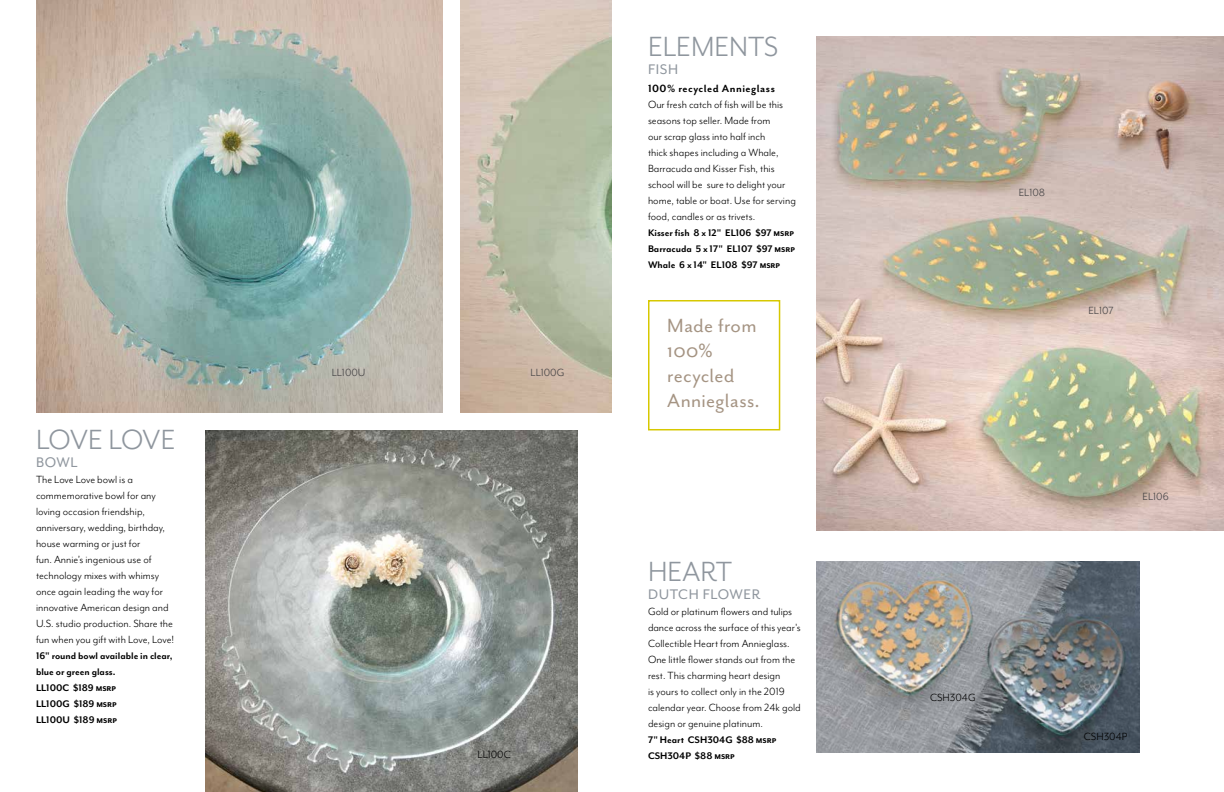
<style>
.page{position:relative;width:1224px;height:792px;background:#fff}
.page>*{position:absolute;margin:0;border:0;box-sizing:border-box;transform-origin:0 0}
.t1{font:32px "Mr Eaves San OT";color:#8f969e}
.t2{font:32px "Mr Eaves San OT";letter-spacing:-.03em;color:#8f969e}
.t3{font:22px/25px "Mr Eaves San OT";letter-spacing:.01em;color:#a59483}
.t4{font:16px "Mr Eaves San OT";letter-spacing:.04em;color:#8f969e}
.t5{font:12px/16px "Mr Eaves Mod OT";color:#000}
.t6{font:12px "Mr Eaves San OT";color:#414042}
.t7{font:700 12px "Mr Eaves San OT";letter-spacing:.04em;color:#000}
.t8{font:12px "Mr Eaves San OT";color:#000}
.t9{font:700 11px/16px "Mr Eaves Mod OT";color:#000}
</style>
<div class="page">
<img style="left:816px;top:36px;width:408px;height:494px">
<img style="left:36px;top:0;width:406px;height:413px">
<img style="left:205px;top:430px;width:372px;height:362px">
<img style="left:816px;top:561px;width:324px;height:192px">
<img style="left:460px;top:0;width:152px;height:412px">
<div style="left:648px;top:300px;width:132px;height:130px;border:2px solid #d7c800"></div>
<h1 class="t2" style="left:36px;top:422px;width:141px">LOVE LOVE</h1>
<h3 class="t4" style="left:36px;top:453px;width:43px">BOWL</h3>
<p class="t5" style="left:36px;top:471px;width:140px">The Love Love bowl is a commemorative bowl for any loving occasion friendship, anniversary, wedding, birthday, house warming or just for<br>fun. Annie’s ingenious use of technology mixes with whimsy once again leading the way for innovative American design and<br>U.S. studio production. Share the fun when you gift with Love, Love!</p>
<p class="t9" style="left:36px;top:647px;width:138px">16" round bowl available in clear, blue or green glass.<br>LL100C $189 MSRP<br>LL100G $189 MSRP<br>LL100U $189 MSRP</p>
<p class="t6" style="left:332px;top:366px;width:35px">LL100U</p>
<p class="t6" style="left:531px;top:366px;width:35px">LL100G</p>
<p class="t8" style="left:478px;top:748px;width:35px">LL100C</p>
<h1 class="t1" style="left:648px;top:29px;width:132px">ELEMENTS</h1>
<h3 class="t4" style="left:648px;top:61px;width:32px">FISH</h3>
<p class="t7" style="left:648px;top:82px;width:128px">100% recycled Annieglass</p>
<p class="t5" style="left:648px;top:97px;width:149px">Our fresh catch of fish will be this seasons top seller. Made from<br>our scrap glass into half inch<br>thick shapes including a Whale,<br>Barracuda and Kisser Fish, this school will be sure to delight your home, table or boat. Use for serving food, candles or as trivets.</p>
<p class="t9" style="left:648px;top:225px;width:149px;text-align:justify">Kisser fish 8 x 12" EL106 $97 MSRP Barracuda 5 x 17" EL107 $97 MSRP Whale 6 x 14" EL108 $97 MSRP</p>
<h2 class="t3" style="left:667px;top:313px;width:94px">Made from<br>100% recycled<br>Annieglass.</h2>
<h1 class="t1" style="left:648px;top:554px;width:86px">HEART</h1>
<h3 class="t4" style="left:648px;top:585px;width:114px">DUTCH FLOWER</h3>
<p class="t5" style="left:648px;top:604px;width:154px">Gold or platinum flowers and tulips dance across the surface of this year's Collectible Heart from Annieglass.<br>One little flower stands out from the rest. This charming heart design<br>is yours to collect only in the 2019 calendar year. Choose from 24k gold design or genuine platinum.</p>
<p class="t9" style="left:648px;top:732px;width:130px">7" Heart CSH304G $88 MSRP<br>CSH304P $88 MSRP</p>
<p class="t6" style="left:1019px;top:186px;width:28px">EL108</p>
<p class="t6" style="left:1088px;top:304px;width:27px">EL107</p>
<p class="t6" style="left:1143px;top:490px;width:28px">EL106</p>
<p class="t8" style="left:930px;top:691px;width:47px">CSH304G</p>
<p class="t8" style="left:1084px;top:730px;width:45px">CSH304P</p>
</div>
